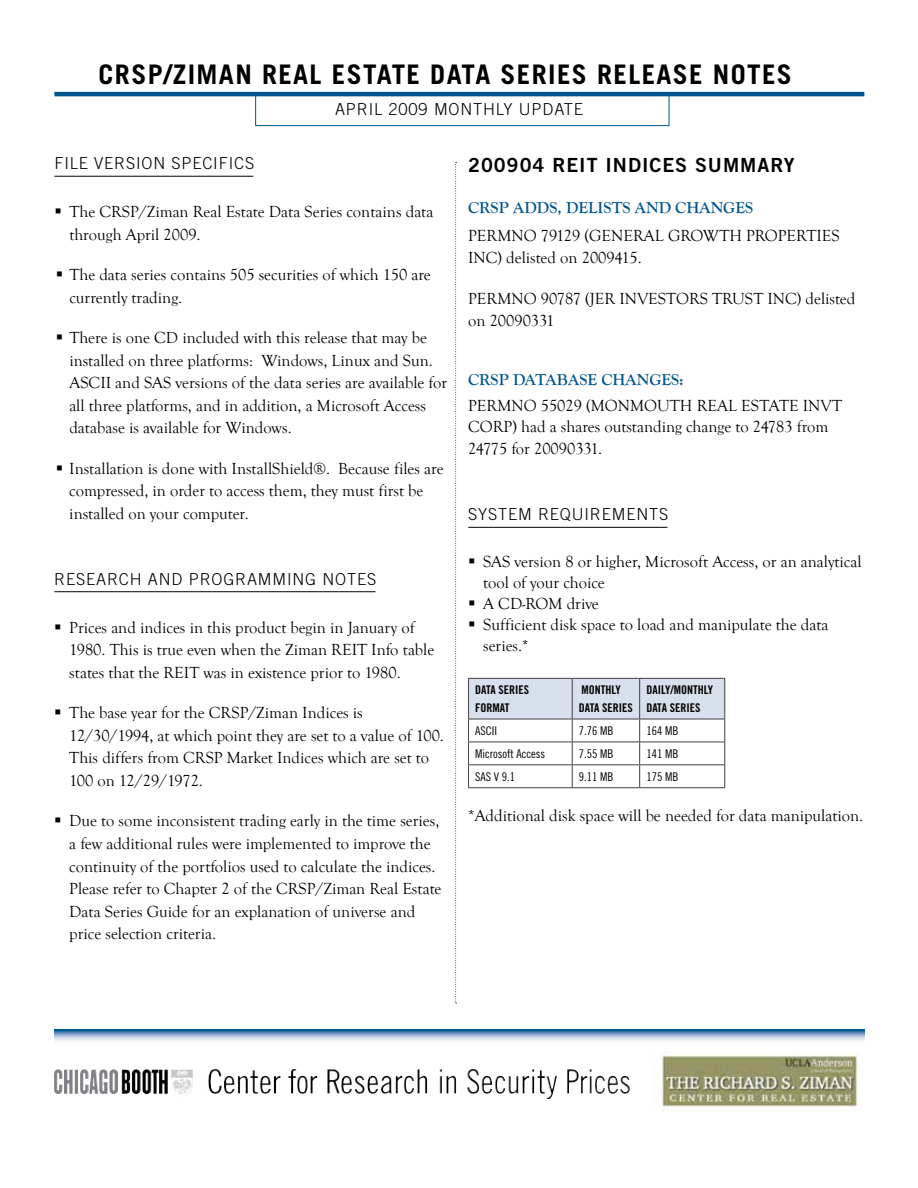
<style>
.page{position:relative;width:918px;height:1188px;background:#fff}
.page>*{position:absolute;margin:0;border:0;box-sizing:border-box;transform-origin:0 0}
.t1{font:700 27px "Trade Gothic";letter-spacing:.05em;color:#000}
.t2{font:19.5px "Trade Gothic Bold Two";letter-spacing:.05em;color:#000}
.t3{font:16.5px/22.5px "Goudy Old Style T";color:#000}
.t4{font:300 16.5px "Trade Gothic";letter-spacing:.05em;color:#000}
.t5{font:700 16.5px "Goudy Old Style T";color:#00558f}
.t6{font:12px "Trade Gothic Cond Eighteen";color:#000}
.t7{font:12px/18px "Trade Gothic Bold Cond Twenty";color:#000}
</style>
<div class="page">
<svg style="left:54px;top:1030px;width:810px;height:11px;background:#95b2d0"></svg>
<hr style="left:54px;top:92px;width:810px;height:4px;background:#00558f">
<div style="left:255px;top:93px;width:414px;height:33px;border:1px solid #00558f"></div>
<svg style="left:455px;top:162px;width:2px;height:842px"></svg>
<hr style="left:54px;top:176px;width:199px;height:1px;background:#000">
<hr style="left:54px;top:591px;width:321px;height:1px;background:#000">
<hr style="left:468px;top:527px;width:199px;height:1px;background:#000">
<svg style="left:468px;top:678px;width:257px;height:109px"></svg>
<hr style="left:468px;top:787px;width:104px;height:1px;background:#414042">
<hr style="left:572px;top:787px;width:68px;height:1px;background:#414042">
<hr style="left:640px;top:787px;width:85px;height:1px;background:#414042">
<img style="left:660px;top:1052px;width:199px;height:60px">
<img style="left:54px;top:1069px;width:425px;height:26px">
<h1 class="t1" style="left:99px;top:58px;width:692px">CRSP/ZIMAN REAL ESTATE DATA SERIES RELEASE NOTES</h1>
<p class="t4" style="left:335px;top:100px;width:249px">APRIL 2009 MONTHLY UPDATE</p>
<p class="t4" style="left:54px;top:154px;width:201px">FILE VERSION SPECIFICS</p>
<p class="t3" style="left:69px;top:201px;width:366px">The CRSP/Ziman Real Estate Data Series contains data through April 2009.</p>
<p class="t3" style="left:69px;top:264px;width:363px">The data series contains 505 securities of which 150 are currently trading.</p>
<p class="t3" style="left:69px;top:327px;width:379px">There is one CD included with this release that may be installed on three platforms: Windows, Linux and Sun.<br>ASCII and SAS versions of the data series are available for all three platforms, and in addition, a Microsoft Access database is available for Windows.</p>
<p class="t3" style="left:69px;top:458px;width:376px">Installation is done with InstallShield®. Because files are compressed, in order to access them, they must first be installed on your computer.</p>
<p class="t4" style="left:54px;top:569px;width:207px">R ESEARCH AND PROGRAMM</p>
<p class="t4" style="left:287px;top:569px;width:91px">ING NOTES</p>
<p class="t3" style="left:69px;top:617px;width:367px">Prices and indices in this product begin in January of<br>1980. This is true even when the Ziman REIT Info table states that the REIT was in existence prior to 1980.</p>
<p class="t3" style="left:69px;top:702px;width:376px">The base year for the CRSP/Ziman Indices is 12/30/1994, at which point they are set to a value of 100.<br>This differs from CRSP Market Indices which are set to 100 on 12/29/1972.</p>
<p class="t3" style="left:69px;top:810px;width:374px">Due to some inconsistent trading early in the time series, a few additional rules were implemented to improve the continuity of the portfolios used to calculate the indices.<br>Please refer to Chapter 2 of the CRSP/Ziman Real Estate Data Series Guide for an explanation of universe and price selection criteria.</p>
<p class="t2" style="left:468px;top:153px;width:328px">200904 REIT INDICES SUMMARY</p>
<p class="t5" style="left:468px;top:198px;width:284px">CRSP ADDS , DELISTS AND CHANGES</p>
<p class="t3" style="left:468px;top:224px;width:373px">PERMNO 79129 (GENERAL GROWTH PROPERTIES<br>INC) delisted on 2009415.</p>
<p class="t3" style="left:468px;top:287px;width:389px">PERMNO 90787 (JER INVESTORS TRUST INC) delisted on 20090331</p>
<p class="t5" style="left:468px;top:370px;width:217px">CRSP DATABASE CHANGES :</p>
<p class="t3" style="left:468px;top:395px;width:376px;line-height:21px">PERMNO 55029 (MONMOUTH REAL ESTATE INVT<br>CORP) had a shares outstanding change to 24783 from</p>
<p class="t3" style="left:468px;top:438px;width:136px">24775 for 20090331.</p>
<p class="t4" style="left:468px;top:505px;width:202px">SYSTEM R EQU IREM ENTS</p>
<p class="t3" style="left:483px;top:551px;width:380px;line-height:21px">SAS version 8 or higher, Microsoft Access, or an analytical tool of your choice<br>A CD-ROM drive<br>Sufficient disk space to load and manipulate the data series.*</p>
<p class="t7" style="left:475px;top:681px;width:55px">DATA SERIES<br>FORMAT</p>
<p class="t7" style="left:579px;top:681px;width:55px">MONTHLY<br>DATA SERIES</p>
<p class="t7" style="left:646px;top:681px;width:68px">DAILY/MONTHLY<br>DATA SERIES</p>
<p class="t6" style="left:475px;top:724px;width:23px">ASCII</p>
<p class="t6" style="left:579px;top:724px;width:36px">7.76 MB</p>
<p class="t6" style="left:646px;top:724px;width:33px">164 MB</p>
<p class="t6" style="left:475px;top:747px;width:72px">Microsoft Access</p>
<p class="t6" style="left:579px;top:747px;width:36px">7.55 MB</p>
<p class="t6" style="left:646px;top:747px;width:33px">141 MB</p>
<p class="t6" style="left:475px;top:770px;width:41px">SAS V 9.1</p>
<p class="t6" style="left:579px;top:770px;width:36px">9.11 MB</p>
<p class="t6" style="left:646px;top:770px;width:33px">175 MB</p>
<p class="t3" style="left:468px;top:805px;width:397px">*Additional disk space will be needed for data manipulation.</p>
</div>
